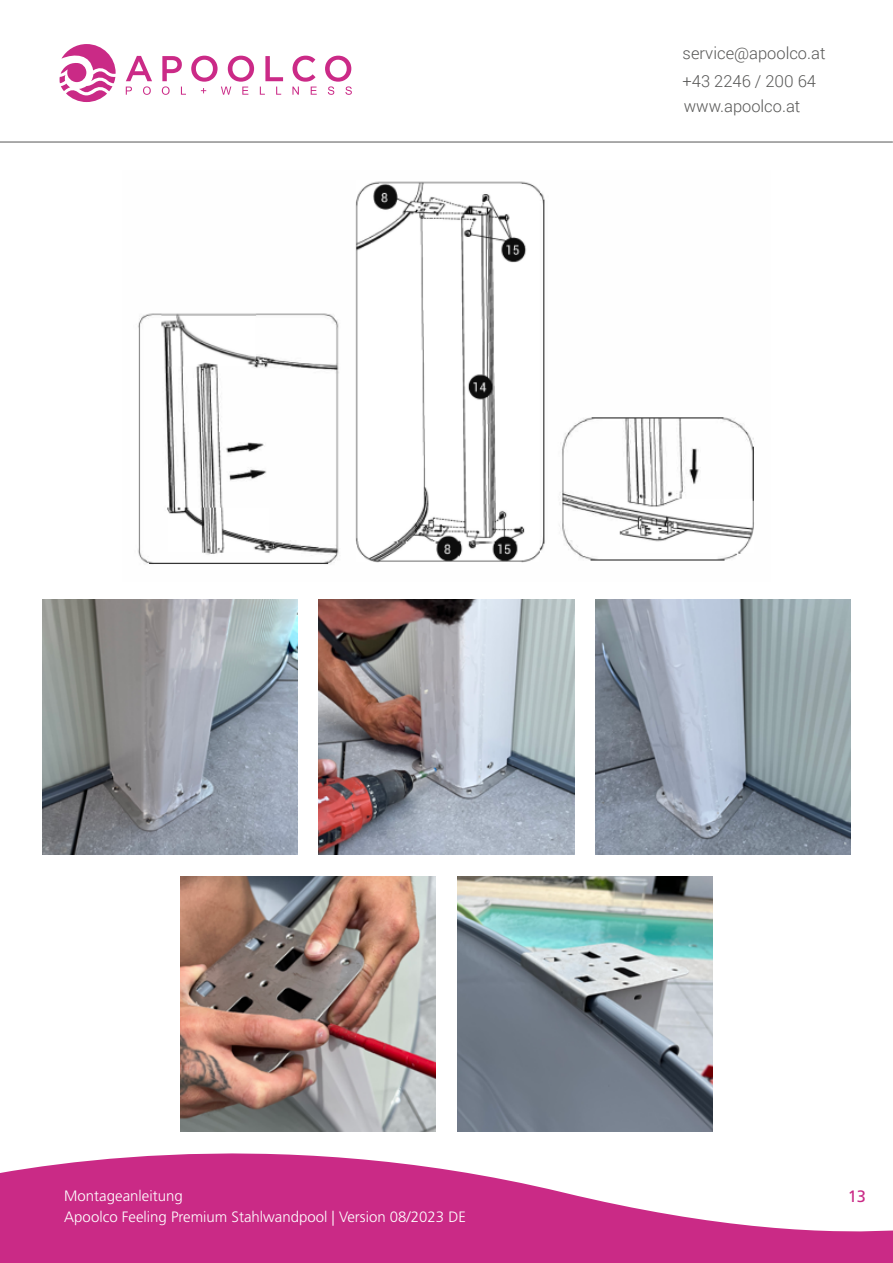
<style>
.page{position:relative;width:893px;height:1263px;background:#fff}
.page>*{position:absolute;margin:0;border:0;box-sizing:border-box;transform-origin:0 0}
.t1{font:300 16.5px/28.7px "Roboto";color:#575756}
.t2{font:16.5px "Frutiger";color:#ca2a86}
.t3{font:300 15px "Frutiger";color:#fff}
</style>
<div class="page">
<svg style="left:0;top:1120px;width:893px;height:143px;fill:#ca2a86"></svg>
<svg style="left:126px;top:56px;width:226px;height:39px"></svg>
<svg style="left:59px;top:44px;width:57px;height:58px"></svg>
<hr style="left:0;top:142px;width:893px;height:1px;background:#575756">
<img style="left:181px;top:876px;width:255px;height:255px">
<img style="left:457px;top:876px;width:255px;height:255px">
<img style="left:595px;top:600px;width:255px;height:255px">
<img style="left:319px;top:600px;width:255px;height:255px">
<img style="left:43px;top:600px;width:255px;height:255px">
<img style="left:138px;top:181px;width:616px;height:384px">
<p class="t1" style="left:683px;top:38px;width:144px">service@apoolco.at +43 2246 / 200 64</p>
<p class="t1" style="left:684px;top:91px;width:118px">www.apoolco.at</p>
<p class="t3" style="left:64px;top:1187px;width:120px">Montageanleitung</p>
<p class="t2" style="left:848px;top:1186px;width:20px">13</p>
<p class="t3" style="left:64px;top:1208px;width:403px">Apoolco Feeling Premium Stahlwandpool | Version 08/2023 DE</p>
</div>
